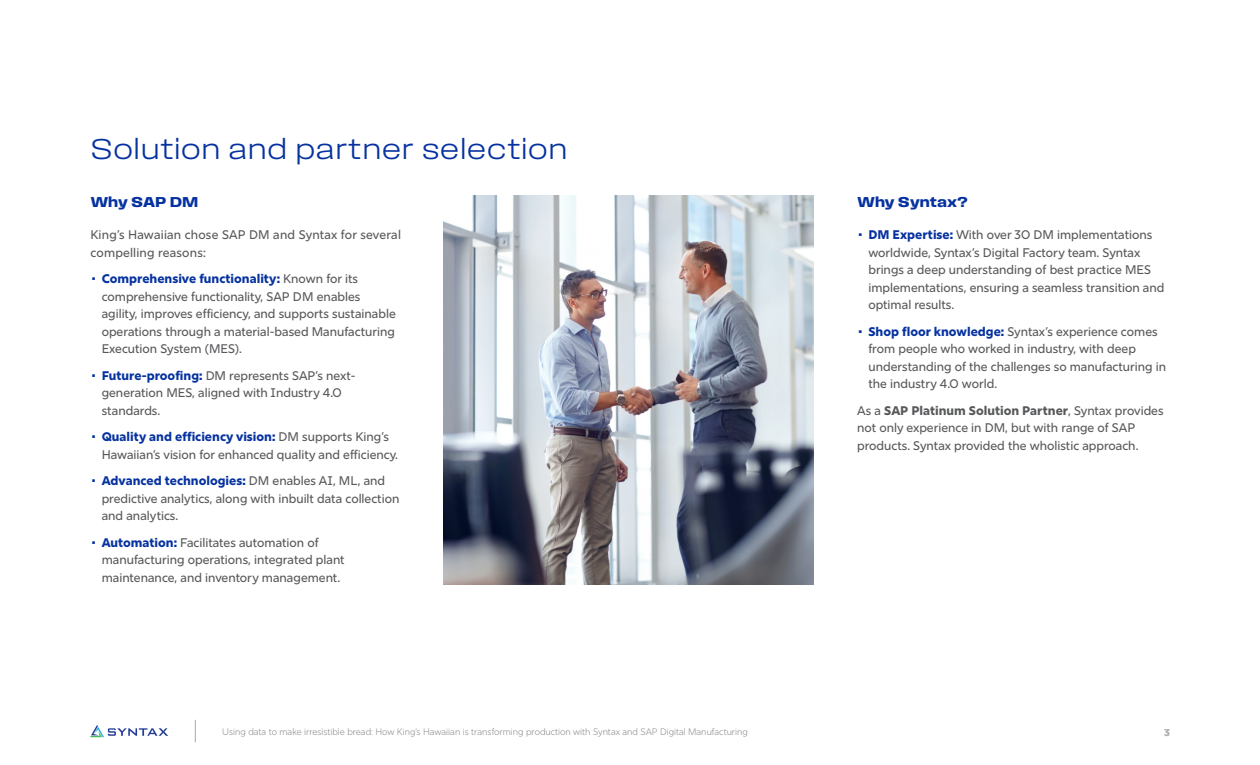
<style>
.page{position:relative;width:1260px;height:765px;background:#fff}
.page>*{position:absolute;margin:0;border:0;box-sizing:border-box;transform-origin:0 0}
.sub_title_24{font:30px "Field Gothic No.71 Light Wide";color:#0632a0}
.sub_title_blue_field{font:15px "Field Gothic No.74 Demi Wide";color:#0632a0}
.text{font:500 12.5px/17.5px "Rig Sans";color:#57585a}
.t1{font:700 10px "Rig Sans";color:#b8b8b8}
.t2{font:300 9.38px "Rig Sans";color:#87898c}
.s1{color:#0632a0}
.s2{font-weight:800;color:#0632a0}
.s3{font-weight:800}
</style>
<div class="page">
<svg style="left:195px;top:720px;width:1px;height:22px"></svg>
<svg style="left:90px;top:725px;width:78px;height:12px"></svg>
<img style="left:444px;top:195px;width:370px;height:390px">
<p class="sub_title_24" style="left:90px;top:132px;width:479px">Solution and partner selection</p>
<p class="sub_title_blue_field" style="left:90px;top:194px;width:109px">Why SAP DM</p>
<p class="text" style="left:90px;top:226px;width:312px">King’s Hawaiian chose SAP DM and Syntax for several compelling reasons:</p>
<p class="text" style="left:102px;top:270px;width:296px;text-indent:-10px"><span class="s1">•</span> <span class="s2">Comprehensive functionality:</span> Known for its comprehensive functionality, SAP DM enables agility, improves efficiency, and supports sustainable operations through a material-based Manufacturing Execution System (MES).</p>
<p class="text" style="left:102px;top:367px;width:255px;text-indent:-10px"><span class="s1">•</span> <span class="s2">Future-proofing:</span> DM represents SAP’s next&shy;generation MES, aligned with Industry 4.0 standards.</p>
<p class="text" style="left:102px;top:428px;width:298px;text-indent:-10px"><span class="s1">•</span> <span class="s2">Quality and efficiency vision:</span> DM supports King’s<br>Hawaiian’s vision for enhanced quality and efficiency.</p>
<p class="text" style="left:102px;top:472px;width:299px;text-indent:-10px"><span class="s1">•</span> <span class="s2">Advanced technologies:</span> DM enables AI, ML, and predictive analytics, along with inbuilt data collection and analytics.</p>
<p class="text" style="left:102px;top:534px;width:245px;text-indent:-10px"><span class="s1">•</span> <span class="s2">Automation:</span> Facilitates automation of manufacturing operations, integrated plant maintenance, and inventory management.</p>
<p class="t2" style="left:222px;top:726px;width:527px">Using data to make irresistible bread: How King’s Hawaiian is transforming production with Syntax and SAP Digital Manufacturing</p>
<p class="sub_title_blue_field" style="left:857px;top:194px;width:112px">Why Syntax?</p>
<p class="text" style="left:868px;top:226px;width:298px;text-indent:-10px"><span class="s1">•</span> <span class="s2">DM Expertise:</span> With over 30 DM implementations worldwide, Syntax’s Digital Factory team. Syntax brings a deep understanding of best practice MES implementations, ensuring a seamless transition and optimal results.</p>
<p class="text" style="left:868px;top:323px;width:299px;text-indent:-10px"><span class="s1">•</span> <span class="s2">Shop floor knowledge:</span> Syntax’s experience comes from people who worked in industry, with deep understanding of the challenges so manufacturing in the industry 4.0 world.</p>
<p class="text" style="left:857px;top:402px;width:308px">As a <span class="s3">SAP Platinum Solution Partner</span>, Syntax provides not only experience in DM, but with range of SAP products. Syntax provided the wholistic approach.</p>
<p class="t1" style="left:1165px;top:726px;width:7px">3</p>
</div>
